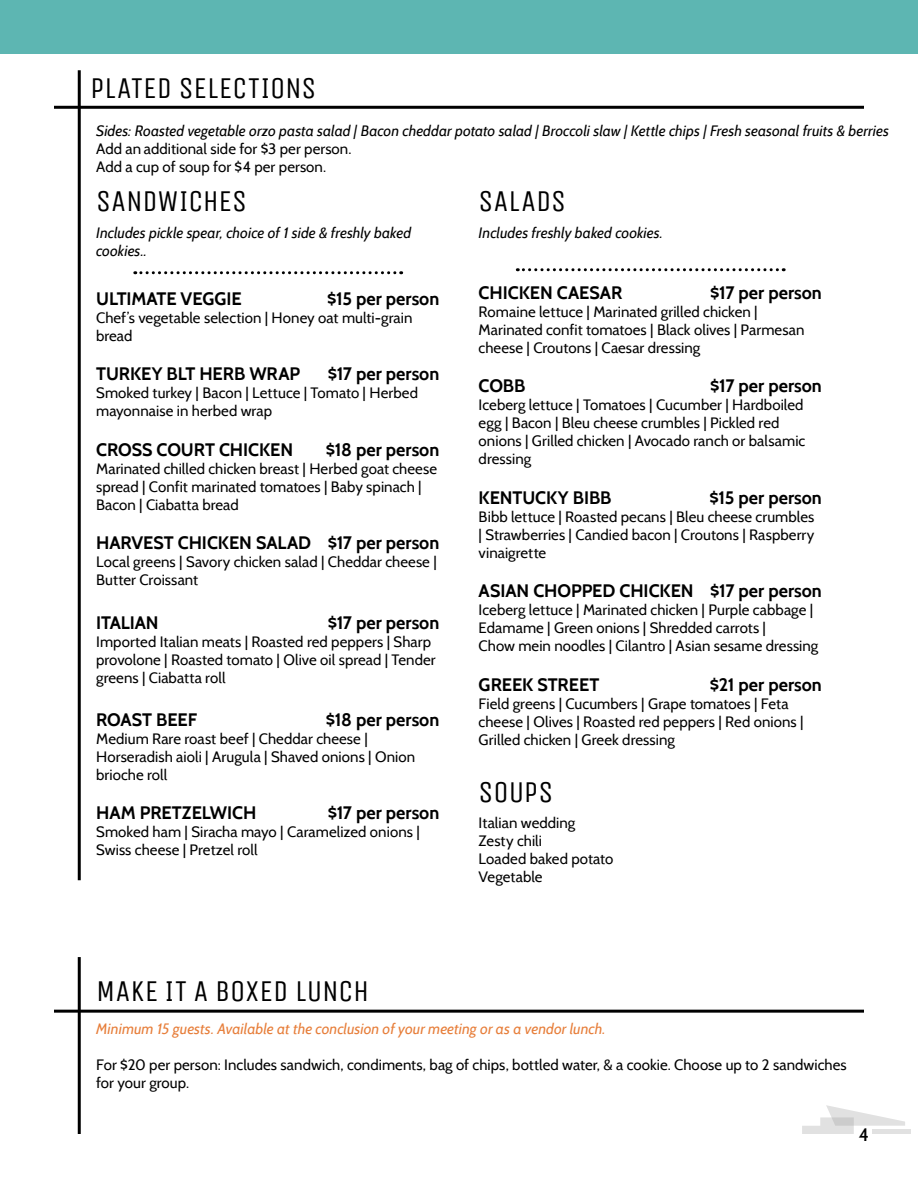
<style>
.page{position:relative;width:918px;height:1188px;background:#fff}
.page>*{position:absolute;margin:0;border:0;box-sizing:border-box;transform-origin:0 0}
.t1{font:30px "Unica One";letter-spacing:.01em;color:#000}
.t2{font:700 18px "Cabin";color:#000}
.t3{font:500 18px "Cabin";color:#000}
.t4{font:15px/18px "Cabin";letter-spacing:.005em;color:#000}
.t5{font:italic 15px/18px "Cabin";letter-spacing:.005em;color:#000101}
.t6{font:italic 15px "Cabin";letter-spacing:.005em;color:#e77e3a}
.t7{font:15px "Cabin";letter-spacing:.005em;color:#000101}
</style>
<div class="page">
<svg style="left:802px;top:1105px;width:103px;height:29px"></svg>
<hr style="left:873px;top:1130px;width:38px;height:4px;background:#e1e1e1">
<hr style="left:54px;top:106px;width:810px;height:3px;background:#000">
<hr style="left:78px;top:70px;width:3px;height:810px;background:#000">
<div style="left:0;top:0;width:918px;height:54px;background:#5db6b2"></div>
<hr style="left:54px;top:1010px;width:810px;height:3px;background:#000">
<hr style="left:78px;top:957px;width:3px;height:177px;background:#000">
<svg style="left:135px;top:271px;width:267px;height:3px"></svg>
<svg style="left:517px;top:268px;width:267px;height:3px"></svg>
<h1 class="t1" style="left:90px;top:67px;width:228px">PLATED SELECTIONS</h1>
<p class="t5" style="left:96px;top:121px;width:794px">Sides: Roasted vegetable orzo pasta salad | Bacon cheddar potato salad | Broccoli slaw | Kettle chips | Fresh seasonal fruits &amp; berries</p>
<p class="t7" style="left:96px;top:139px;width:257px">Add an additional side for $3 per person.</p>
<p class="t4" style="left:96px;top:157px;width:232px">Add a cup of soup for $4 per person.</p>
<h1 class="t1" style="left:96px;top:180px;width:152px">SANDWICHES</h1>
<h1 class="t1" style="left:479px;top:180px;width:89px">SALADS</h1>
<p class="t5" style="left:96px;top:224px;width:317px">Includes pickle spear, choice of 1 side &amp; freshly baked cookies..</p>
<p class="t5" style="left:479px;top:224px;width:186px">Includes freshly baked cookies.</p>
<p class="t2" style="left:96px;top:287px;width:147px">ULTIMATE VEGGIE</p>
<p class="t2" style="left:327px;top:287px;width:114px">$15 per person</p>
<p class="t4" style="left:96px;top:308px;width:318px">Chef’s vegetable selection | Honey oat multi-grain bread</p>
<p class="t2" style="left:96px;top:363px;width:206px">TURKEY BLT HERB WRAP</p>
<p class="t2" style="left:328px;top:363px;width:113px">$17 per person</p>
<p class="t4" style="left:96px;top:384px;width:323px">Smoked turkey | Bacon | Lettuce | Tomato | Herbed mayonnaise in herbed wrap</p>
<p class="t2" style="left:96px;top:439px;width:199px">CROSS COURT CHICKEN</p>
<p class="t2" style="left:326px;top:439px;width:115px">$18 per person</p>
<p class="t4" style="left:96px;top:459px;width:342px">Marinated chilled chicken breast | Herbed goat cheese spread | Confit marinated tomatoes | Baby spinach |<br>Bacon | Ciabatta bread</p>
<p class="t2" style="left:96px;top:532px;width:345px">HARVEST CHICKEN SALAD $17 per person</p>
<p class="t4" style="left:96px;top:553px;width:342px">Local greens | Savory chicken salad | Cheddar cheese |<br>Butter Croissant</p>
<p class="t2" style="left:96px;top:611px;width:64px">ITALIAN</p>
<p class="t2" style="left:328px;top:611px;width:113px">$17 per person</p>
<p class="t4" style="left:96px;top:632px;width:341px">Imported Italian meats | Roasted red peppers | Sharp provolone | Roasted tomato | Olive oil spread | Tender greens | Ciabatta roll</p>
<p class="t2" style="left:96px;top:709px;width:103px">ROAST BEEF</p>
<p class="t2" style="left:326px;top:709px;width:115px">$18 per person</p>
<p class="t4" style="left:96px;top:729px;width:321px">Medium Rare roast beef | Cheddar cheese |<br>Horseradish aioli | Arugula | Shaved onions | Onion brioche roll</p>
<p class="t2" style="left:96px;top:802px;width:162px">HAM PRETZELWICH</p>
<p class="t2" style="left:328px;top:802px;width:113px">$17 per person</p>
<p class="t4" style="left:96px;top:823px;width:325px">Smoked ham | Siracha mayo | Caramelized onions |<br>Swiss cheese | Pretzel roll</p>
<p class="t2" style="left:479px;top:281px;width:145px">CHICKEN CAESAR</p>
<p class="t2" style="left:710px;top:281px;width:113px">$17 per person</p>
<p class="t4" style="left:479px;top:302px;width:327px">Romaine lettuce | Marinated grilled chicken |<br>Marinated confit tomatoes | Black olives | Parmesan cheese | Croutons | Caesar dressing</p>
<p class="t2" style="left:479px;top:375px;width:48px">COBB</p>
<p class="t2" style="left:710px;top:375px;width:113px">$17 per person</p>
<p class="t4" style="left:479px;top:396px;width:328px">Iceberg lettuce | Tomatoes | Cucumber | Hardboiled egg | Bacon | Bleu cheese crumbles | Pickled red onions | Grilled chicken | Avocado ranch or balsamic dressing</p>
<p class="t2" style="left:479px;top:487px;width:134px">KENTUCKY BIBB</p>
<p class="t2" style="left:710px;top:487px;width:114px">$15 per person</p>
<p class="t4" style="left:479px;top:507px;width:337px;text-align:justify">Bibb lettuce | Roasted pecans | Bleu cheese crumbles | Strawberries | Candied bacon | Croutons | Raspberry vinaigrette</p>
<p class="t2" style="left:479px;top:580px;width:345px">ASIAN CHOPPED CHICKEN $17 per person</p>
<p class="t4" style="left:479px;top:601px;width:341px">Iceberg lettuce | Marinated chicken | Purple cabbage |<br>Edamame | Green onions | Shredded carrots |<br>Chow mein noodles | Cilantro | Asian sesame dressing</p>
<p class="t2" style="left:479px;top:674px;width:122px">GREEK STREET</p>
<p class="t2" style="left:710px;top:674px;width:113px">$21 per person</p>
<p class="t4" style="left:479px;top:695px;width:327px">Field greens | Cucumbers | Grape tomatoes | Feta cheese | Olives | Roasted red peppers | Red onions |<br>Grilled chicken | Greek dressing</p>
<h1 class="t1" style="left:479px;top:771px;width:76px">SOUPS</h1>
<p class="t4" style="left:479px;top:813px;width:136px">Italian wedding<br>Zesty chili<br>Loaded baked potato<br>Vegetable</p>
<h1 class="t1" style="left:96px;top:970px;width:275px">MAKE IT A BOXED LUNCH</h1>
<p class="t6" style="left:96px;top:1020px;width:511px">Minimum 15 guests. Available at the conclusion of your meeting or as a vendor lunch.</p>
<p class="t4" style="left:96px;top:1056px;width:752px">For $20 per person: Includes sandwich, condiments, bag of chips, bottled water, &amp; a cookie. Choose up to 2 sandwiches for your group.</p>
<p class="t3" style="left:859px;top:1123px;width:12px">4</p>
</div>
